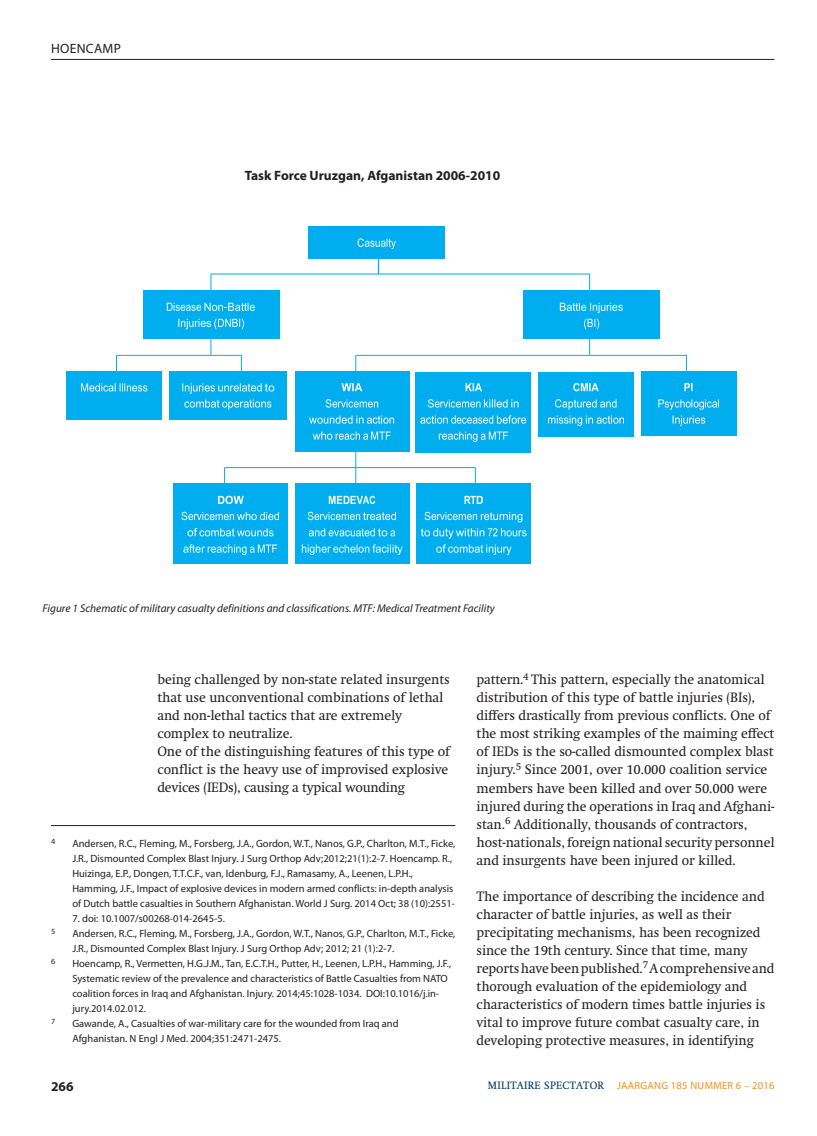
<style>
.page{position:relative;width:817px;height:1136px;background:#fff}
.page>*{position:absolute;margin:0;border:0;box-sizing:border-box;transform-origin:0 0}
.t1{font:13.5px/18px "Swift";color:#231f20}
.t2{font:700 13.5px "Myriad Pro";color:#231f20}
.t3{font:13.5px "Myriad Pro";color:#231f20}
.t4{font:italic 11.25px "Myriad Pro";color:#231f20}
.t5{font:10.5px/15px "Myriad Pro";color:#231f20}
.t6{font:10.5px "Myriad Pro";letter-spacing:.025em;color:#f68f1e}
.t7{font:7.8px "Myriad Pro";color:#231f20;scale:1.05 1}
.s1{font-family:"Swift";color:#003562}
</style>
<div class="page">
<hr style="left:51px;top:59px;width:723px;height:1px;background:#231f20">
<svg style="left:355px;top:355px;width:1px;height:16px"></svg>
<hr style="left:355px;top:451px;width:1px;height:34px;background:#00aeef">
<svg style="left:686px;top:355px;width:1px;height:16px"></svg>
<svg style="left:589px;top:339px;width:1px;height:16px"></svg>
<hr style="left:356px;top:355px;width:330px;height:1px;background:#00aeef">
<svg style="left:224px;top:468px;width:1px;height:15px"></svg>
<svg style="left:475px;top:467px;width:1px;height:16px"></svg>
<hr style="left:224px;top:467px;width:251px;height:1px;background:#00aeef">
<svg style="left:241px;top:356px;width:1px;height:15px"></svg>
<svg style="left:210px;top:339px;width:1px;height:16px"></svg>
<svg style="left:116px;top:356px;width:1px;height:15px"></svg>
<hr style="left:116px;top:355px;width:126px;height:1px;background:#00aeef">
<svg style="left:378px;top:258px;width:1px;height:16px"></svg>
<svg style="left:210px;top:275px;width:1px;height:15px"></svg>
<svg style="left:589px;top:275px;width:1px;height:15px"></svg>
<hr style="left:210px;top:274px;width:380px;height:1px;background:#00aeef">
<div style="left:173px;top:483px;width:114px;height:81px;background:#00aeef"></div>
<svg style="left:218px;top:495px;width:26px;height:9px"></svg>
<svg style="left:181px;top:511px;width:98px;height:9px"></svg>
<svg style="left:187px;top:528px;width:86px;height:8px"></svg>
<svg style="left:183px;top:544px;width:94px;height:11px"></svg>
<div style="left:416px;top:483px;width:115px;height:81px;background:#00aeef"></div>
<svg style="left:464px;top:496px;width:19px;height:8px"></svg>
<svg style="left:424px;top:511px;width:98px;height:11px"></svg>
<svg style="left:420px;top:528px;width:106px;height:10px"></svg>
<svg style="left:436px;top:544px;width:75px;height:11px"></svg>
<div style="left:67px;top:371px;width:95px;height:48px;background:#00aeef"></div>
<svg style="left:81px;top:383px;width:66px;height:8px"></svg>
<div style="left:641px;top:371px;width:95px;height:64px;background:#00aeef"></div>
<svg style="left:684px;top:383px;width:8px;height:8px"></svg>
<svg style="left:658px;top:399px;width:60px;height:27px;background:#25b9f1"></svg>
<div style="left:308px;top:226px;width:137px;height:32px;background:#00aeef"></div>
<svg style="left:357px;top:238px;width:39px;height:11px"></svg>
<div style="left:143px;top:290px;width:137px;height:49px;background:#00aeef"></div>
<svg style="left:167px;top:303px;width:88px;height:8px"></svg>
<svg style="left:178px;top:318px;width:66px;height:11px"></svg>
<div style="left:523px;top:290px;width:137px;height:49px;background:#00aeef"></div>
<svg style="left:559px;top:303px;width:63px;height:26px;background:#21b8f0"></svg>
<div style="left:169px;top:371px;width:118px;height:48px;background:#00aeef"></div>
<svg style="left:182px;top:383px;width:92px;height:26px;background:#2ebcf1"></svg>
<div style="left:295px;top:371px;width:236px;height:80px;background:#00aeef"></div>
<svg style="left:341px;top:383px;width:21px;height:8px"></svg>
<svg style="left:325px;top:399px;width:53px;height:8px"></svg>
<svg style="left:309px;top:415px;width:85px;height:8px"></svg>
<svg style="left:312px;top:431px;width:78px;height:8px"></svg>
<svg style="left:465px;top:383px;width:17px;height:8px"></svg>
<svg style="left:428px;top:399px;width:90px;height:8px"></svg>
<svg style="left:420px;top:415px;width:106px;height:8px"></svg>
<svg style="left:438px;top:431px;width:70px;height:11px"></svg>
<div style="left:538px;top:372px;width:96px;height:63px;background:#00aeef"></div>
<svg style="left:573px;top:383px;width:25px;height:8px"></svg>
<svg style="left:555px;top:399px;width:61px;height:10px"></svg>
<svg style="left:548px;top:415px;width:76px;height:11px"></svg>
<div style="left:295px;top:483px;width:115px;height:81px;background:#00aeef"></div>
<svg style="left:329px;top:495px;width:46px;height:9px"></svg>
<svg style="left:307px;top:511px;width:89px;height:9px"></svg>
<svg style="left:309px;top:528px;width:86px;height:8px"></svg>
<svg style="left:302px;top:544px;width:100px;height:11px"></svg>
<hr style="left:51px;top:825px;width:404px;height:1px;background:#231f20">
<p class="t3" style="left:51px;top:41px;width:71px">Hoencam p</p>
<p class="t2" style="left:244px;top:168px;width:257px">Task Force Uruzgan, Afganistan 2006-2010</p>
<p class="t4" style="left:43px;top:602px;width:454px">Figure 1 Schematic of military casualty definitions and classifications. MTF: Medical Treatment Facility</p>
<p class="t1" style="left:157px;top:670px;width:294px">being challenged by non-state related insurgents that use unconventional combinations of lethal and non-lethal tactics that are extremely complex to neutralize.<br>One of the distinguishing features of this type of conflict is the heavy use of improvised explosive devices (IEDs), causing a typical wounding</p>
<p class="t7" style="left:51px;top:836px;width:6px">4</p>
<p class="t5" style="left:72px;top:836px;width:384px">Andersen, R.C., Fleming, M., Forsberg, J.A., Gordon, W.T., Nanos, G.P., Charlton, M.T., Ficke, J.R., Dismounted Complex Blast Injury. J Surg Orthop Adv;2012;21(1):2-7. Hoencamp. R., Huizinga, E.P., Dongen, T.T.C.F., van, Idenburg, F.J., Ramasamy, A., Leenen, L.P.H., Hamming, J.F., Impact of explosive devices in modern armed conflicts: in-depth analysis of Dutch battle casualties in Southern Afghanistan. World J Surg. 2014 Oct; 38 (10):2551-</p>
<p class="t5" style="left:72px;top:911px;width:154px">7. doi: 10.1007/s00268-014-2645-5.</p>
<p class="t7" style="left:51px;top:926px;width:6px">5</p>
<p class="t5" style="left:72px;top:926px;width:384px">Andersen, R.C., Fleming, M., Forsberg, J.A., Gordon, W.T., Nanos, G.P., Charlton, M.T., Ficke,<br>J.R., Dismounted Complex Blast Injury. J Surg Orthop Adv; 2012; 21 (1):2-7.</p>
<p class="t7" style="left:51px;top:956px;width:6px">6</p>
<p class="t5" style="left:72px;top:956px;width:380px">Hoencamp, R., Vermetten, H.G.J.M., Tan, E.C.T.H., Putter, H., Leenen, L.P.H., Hamming, J.F., Systematic review of the prevalence and characteristics of Battle Casualties from NATO coalition forces in Iraq and Afghanistan. Injury. 2014;45:1028-1034. DOI:10.1016/j.in&shy;jury.2014.02.012.</p>
<p class="t7" style="left:51px;top:1016px;width:6px">7</p>
<p class="t5" style="left:72px;top:1016px;width:328px">Gawande, A., Casualties of war-military care for the wounded from Iraq and<br>Afghanistan. N Engl J Med. 2004;351:2471-2475.</p>
<p class="t1" style="left:476px;top:670px;width:299px">pattern.<sup>4</sup> This pattern, especially the anatomical distribution of this type of battle injuries (BIs), differs drastically from previous conflicts. One of the most striking examples of the maiming effect of IEDs is the so-called dismounted complex blast injury.<sup>5</sup> Since 2001, over 10.000 coalition service members have been killed and over 50.000 were injured during the operations in Iraq and Afghani&shy;stan.<sup>6</sup> Additionally, thousands of contractors, host-nationals, foreign national security personnel and insurgents have been injured or killed.</p>
<p class="t1" style="left:476px;top:886px;width:299px">The importance of describing the incidence and character of battle injuries, as well as their precipitating mechanisms, has been recognized since the 19th century. Since that time, many reports have been published.<sup>7</sup> A comprehensive and thorough evaluation of the epidemiology and characteristics of modern times battle injuries is vital to improve future combat casualty care, in developing protective measures, in identifying</p>
<p class="t2" style="left:51px;top:1078px;width:24px">266</p>
<p class="t6" style="left:488px;top:1079px;width:288px"><span class="s1">MILITAIRE SPECTATOR</span> JAARGANG 185 NUMMER 6 – 2016</p>
</div>
